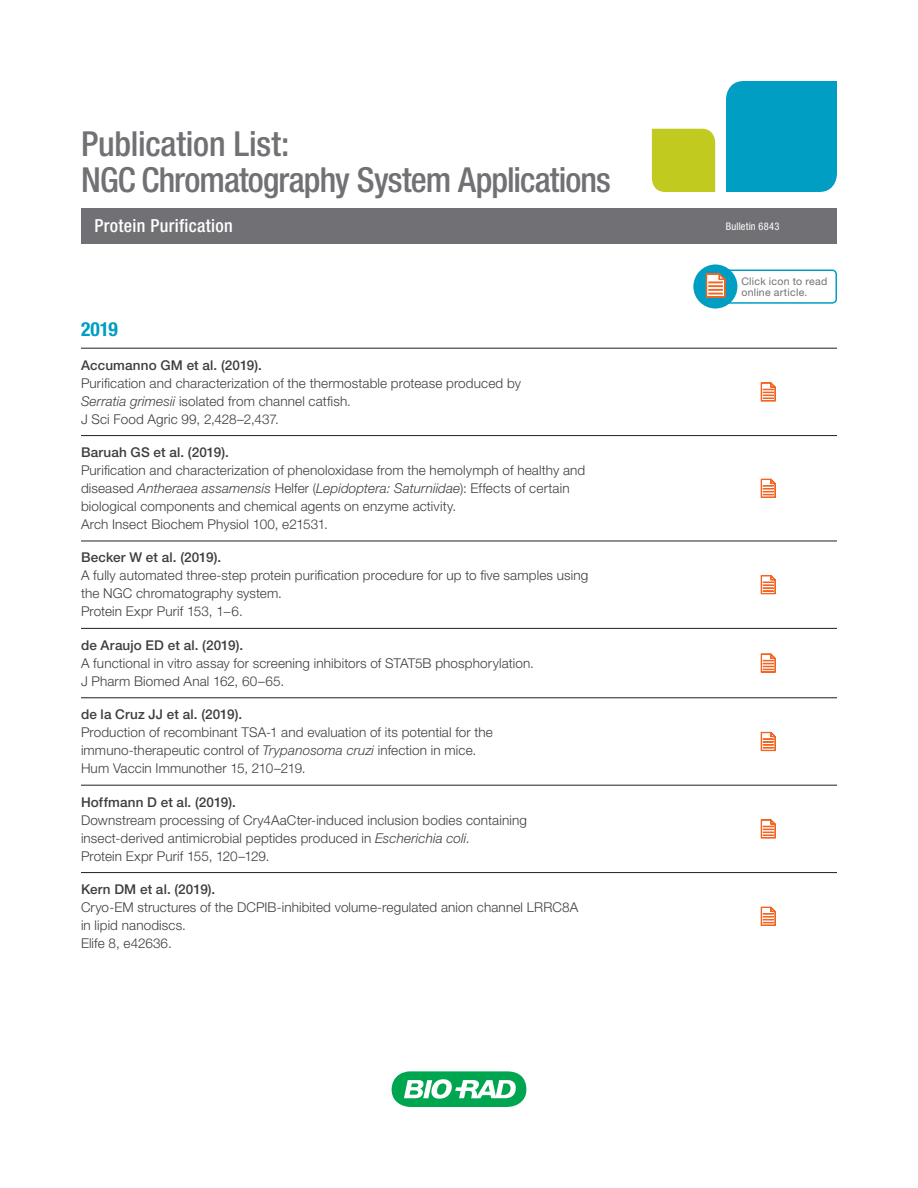
<style>
.page{position:relative;width:918px;height:1188px;background:#fff}
.page>*{position:absolute;margin:0;border:0;box-sizing:border-box;transform-origin:0 0}
.t1{font:500 condensed 34.5px/36px "Helvetica Neue LT Std";letter-spacing:-.025em;color:#717074}
.t2{font:700 condensed 19.5px "Helvetica Neue LT Std";color:#009ec2}
.t3{font:500 condensed 18px "Helvetica Neue LT Std";letter-spacing:.02em;color:#fff}
.t4{font:300 13.5px/18px "Helvetica Neue LT Std";letter-spacing:.01em;color:#3e3e3f}
.t5{font:500 13.5px "Helvetica Neue LT Std";letter-spacing:.01em;color:#3e3e3f}
.t6{font:10.5px/10.5px "Helvetica Neue LT Std";letter-spacing:.025em;color:#717074}
.t7{font:condensed 10.5px "Helvetica Neue LT Std";letter-spacing:.02em;color:#fff}
.s1{font-style:italic}
</style>
<div class="page">
<svg style="left:392px;top:1071px;width:134px;height:36px"></svg>
<hr style="left:81px;top:348px;width:648px;height:1px;background:#231f20">
<hr style="left:729px;top:348px;width:108px;height:1px;background:#231f20">
<hr style="left:81px;top:435px;width:648px;height:1px;background:#231f20">
<hr style="left:729px;top:435px;width:108px;height:1px;background:#231f20">
<hr style="left:81px;top:541px;width:648px;height:1px;background:#231f20">
<hr style="left:729px;top:541px;width:108px;height:1px;background:#231f20">
<hr style="left:81px;top:628px;width:648px;height:1px;background:#231f20">
<hr style="left:729px;top:628px;width:108px;height:1px;background:#231f20">
<hr style="left:81px;top:698px;width:648px;height:1px;background:#231f20">
<hr style="left:729px;top:698px;width:108px;height:1px;background:#231f20">
<hr style="left:81px;top:785px;width:648px;height:1px;background:#231f20">
<hr style="left:729px;top:785px;width:108px;height:1px;background:#231f20">
<hr style="left:81px;top:872px;width:648px;height:1px;background:#231f20">
<hr style="left:729px;top:872px;width:108px;height:1px;background:#231f20">
<svg style="left:761px;top:382px;width:15px;height:55px"></svg>
<svg style="left:761px;top:478px;width:15px;height:20px"></svg>
<svg style="left:761px;top:575px;width:15px;height:54px"></svg>
<svg style="left:761px;top:653px;width:15px;height:46px"></svg>
<svg style="left:761px;top:731px;width:15px;height:55px"></svg>
<svg style="left:761px;top:819px;width:15px;height:55px"></svg>
<svg style="left:761px;top:906px;width:15px;height:20px"></svg>
<div style="left:705px;top:270px;width:132px;height:34px;border:2px solid #009ec2;border-radius:4px"></div>
<div style="left:693px;top:264px;width:44px;height:45px;background:#009ec2;border-radius:50%"></div>
<svg style="left:706px;top:273px;width:20px;height:25px"></svg>
<div style="left:726px;top:81px;width:111px;height:111px;background:#009ec2"></div>
<div style="left:652px;top:129px;width:63px;height:63px;background:#c1cb1f"></div>
<div style="left:81px;top:208px;width:756px;height:36px;background:#717074"></div>
<h1 class="t1" style="left:81px;top:125px;width:531px">Publication List:<br>NGC Chromatography System Applications</h1>
<h3 class="t3" style="left:94px;top:215px;width:140px">Protein Purification</h3>
<h2 class="t2" style="left:81px;top:318px;width:38px">2019</h2>
<p class="t5" style="left:81px;top:357px;width:183px">Accumanno GM et al. (2019).</p>
<p class="t4" style="left:81px;top:374px;width:441px">Purification and characterization of the thermostable protease produced by<br><span class="s1">Serratia grimesii</span> isolated from channel catfish.<br>J Sci Food Agric 99, 2,428–2,437.</p>
<p class="t5" style="left:81px;top:444px;width:149px">Baruah GS et al. (2019).</p>
<p class="t4" style="left:81px;top:461px;width:506px">Purification and characterization of phenoloxidase from the hemolymph of healthy and diseased <span class="s1">Antheraea assamensis</span> Helfer (<span class="s1">Lepidoptera: Saturniidae</span>): Effects of certain biological components and chemical agents on enzyme activity.<br>Arch Insect Biochem Physiol 100, e21531.</p>
<p class="t5" style="left:81px;top:550px;width:142px">Becker W et al. (2019).</p>
<p class="t4" style="left:81px;top:566px;width:509px">A fully automated three-step protein purification procedure for up to five samples using the NGC chromatography system.<br>Protein Expr Purif 153, 1−6.</p>
<p class="t5" style="left:81px;top:637px;width:164px">de Araujo ED et al. (2019).</p>
<p class="t4" style="left:81px;top:654px;width:454px">A functional in vitro assay for screening inhibitors of STAT5B phosphorylation.<br>J Pharm Biomed Anal 162, 60–65.</p>
<p class="t5" style="left:81px;top:706px;width:163px">de la Cruz JJ et al. (2019).</p>
<p class="t4" style="left:81px;top:723px;width:413px">Production of recombinant TSA-1 and evaluation of its potential for the immuno-therapeutic control of <span class="s1">Trypanosoma cruzi</span> infection in mice.<br>Hum Vaccin Immunother 15, 210–219.</p>
<p class="t5" style="left:81px;top:794px;width:157px">Hoffmann D et al. (2019).</p>
<p class="t4" style="left:81px;top:811px;width:447px">Downstream processing of Cry4AaCter-induced inclusion bodies containing insect-derived antimicrobial peptides produced in <span class="s1">Escherichia coli</span>.<br>Protein Expr Purif 155, 120–129.</p>
<p class="t5" style="left:81px;top:881px;width:136px">Kern DM et al. (2019).</p>
<p class="t4" style="left:81px;top:898px;width:499px">Cryo-EM structures of the DCPIB-inhibited volume-regulated anion channel LRRC8A in lipid nanodiscs.<br>Elife 8, e42636.</p>
<p class="t7" style="left:726px;top:220px;width:55px">Bulletin 6843</p>
<p class="t6" style="left:741px;top:276px;width:87px">Click icon to read online article.</p>
</div>
